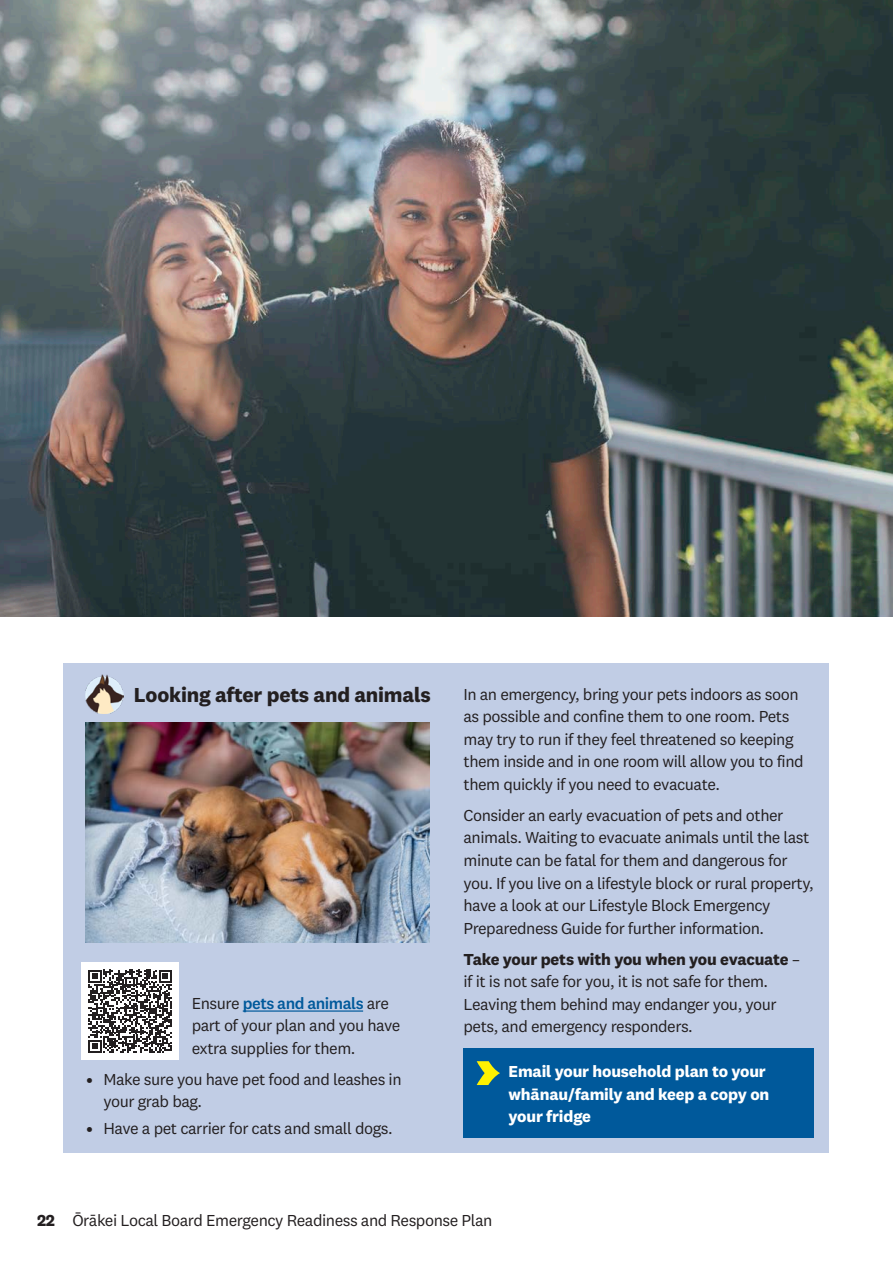
<style>
.page{position:relative;width:893px;height:1263px;background:#fff}
.page>*{position:absolute;margin:0;border:0;box-sizing:border-box;transform-origin:0 0}
.t1{font:700 21px "National 2";letter-spacing:-.01em;color:#231f20}
.t2{font:16.5px/22.5px "National 2";letter-spacing:-.03em;color:#231f20}
.t3{font:700 16.5px/22.5px "National 2";letter-spacing:-.01em;color:#fff}
.s1{font-weight:500;color:#00599b}
.s2{font-weight:500}
.s3{font-weight:700}
</style>
<div class="page">
<img style="left:0;top:0;width:892px;height:617px">
<div style="left:64px;top:663px;width:765px;height:489px;background:#c1cde5"></div>
<img style="left:85px;top:674px;width:39px;height:39px">
<img style="left:85px;top:722px;width:344px;height:220px">
<div style="left:81px;top:962px;width:98px;height:98px;background:#fff"></div>
<svg style="left:89px;top:970px;width:83px;height:83px"></svg>
<hr style="left:243px;top:1010px;width:120px;height:2px;background:#00599b">
<div style="left:463px;top:1049px;width:351px;height:89px;background:#00599b"></div>
<svg style="left:477px;top:1061px;width:23px;height:24px"></svg>
<p class="t1" style="left:134px;top:681px;width:298px">Looking after pets and animals</p>
<p class="t2" style="left:192px;top:991px;width:210px">Ensure <span class="s1">pets and animals</span> are part of your plan and you have extra supplies for them.</p>
<p class="t2" style="left:103px;top:1067px;width:300px;text-indent:-17px"><span class="s2">•</span> Make sure you have pet food and leashes in your grab bag.</p>
<p class="t2" style="left:86px;top:1117px;width:308px"><span class="s2">•</span> Have a pet carrier for cats and small dogs.</p>
<p class="t2" style="left:463px;top:683px;width:342px">In an emergency, bring your pets indoors as soon as possible and confine them to one room. Pets may try to run if they feel threatened so keeping them inside and in one room will allow you to find them quickly if you need to evacuate.</p>
<p class="t2" style="left:463px;top:804px;width:352px">Consider an early evacuation of pets and other animals. Waiting to evacuate animals until the last minute can be fatal for them and dangerous for you. If you live on a lifestyle block or rural property, have a look at our Lifestyle Block Emergency Preparedness Guide for further information.</p>
<p class="t2" style="left:463px;top:947px;width:338px"><span class="s3">Take your pets with you when you evacuate</span> – if it is not safe for you, it is not safe for them.<br>Leaving them behind may endanger you, your pets, and emergency responders.</p>
<p class="t3" style="left:509px;top:1060px;width:262px">Email your household plan to your whānau/family and keep a copy on your fridge</p>
<p class="t2" style="left:37px;top:1209px;width:457px"><span class="s3">22</span> Ōrākei Local Board Emergency Readiness and Response Plan</p>
</div>
